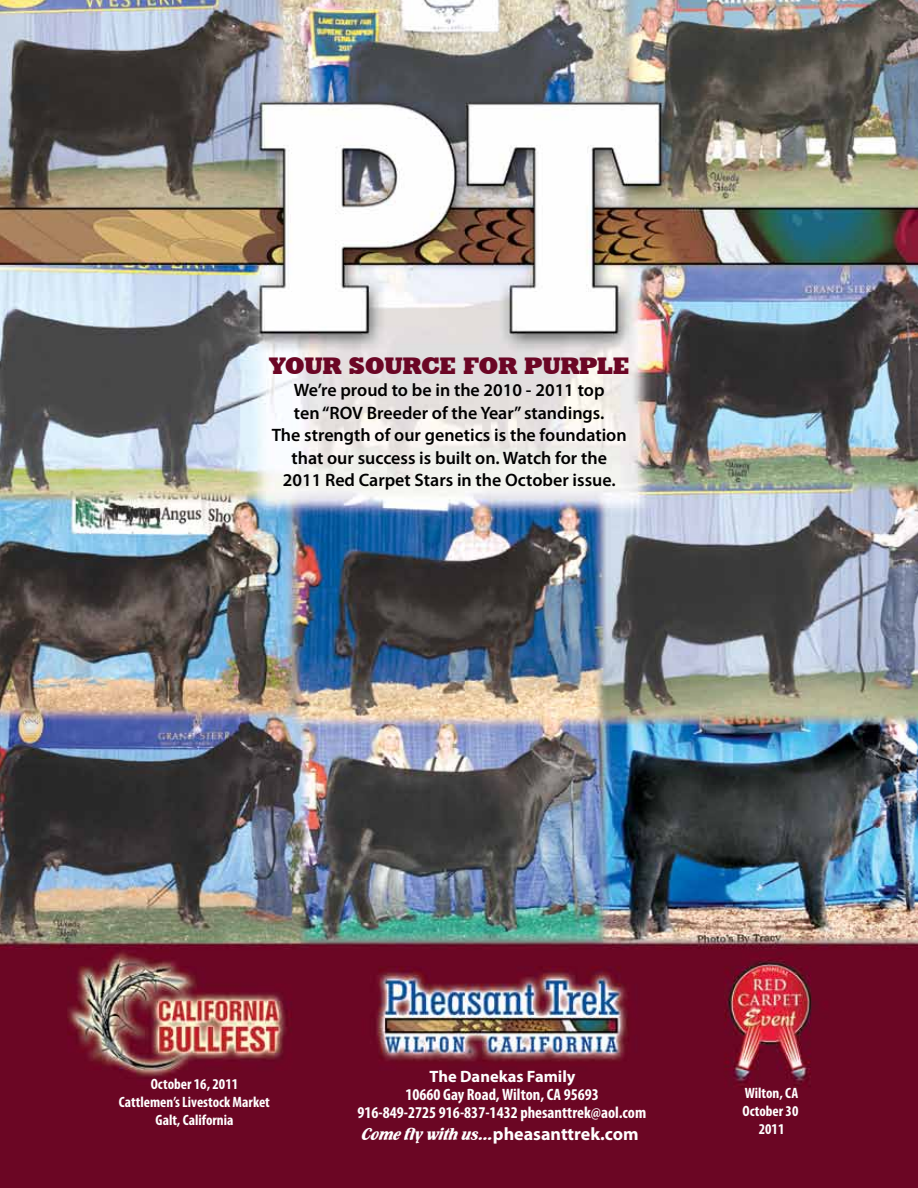
<style>
.page{position:relative;width:918px;height:1188px;background:#fff}
.page>*{position:absolute;margin:0;border:0;box-sizing:border-box;transform-origin:0 0}
.t1{font:24px "Geometric Slab 712 BT Extra Bold A";color:#6b0625}
.t2{font:600 18px/22.5px "Myriad Pro";color:#000;text-align:center}
.t3{font:18px "Flamenco D";color:#fff}
.t4{font:700 condensed 16.5px/18px "Myriad Pro";color:#fff;text-align:center}
.t5{font:700 16.5px "Myriad Pro";color:#fff}
.t6{font:700 condensed 15px/18px "Myriad Pro";color:#fff;text-align:center}
.s1{font-family:"Myriad Pro";font-weight:700}
</style>
<div class="page">
<img style="left:0;top:0;width:918px;height:1188px">
<h1 class="t1" style="left:270px;top:351px;width:361px">YOUR SOURCE FOR PURPLE</h1>
<p class="t2" style="left:272px;top:379px;width:357px">We’re proud to be in the 2010 - 2011 top<br>ten “ROV Breeder of the Year” standings.<br>The strength of our genetics is the foundation that our success is built on. Watch for the 2011 Red Carpet Stars in the October issue.</p>
<p class="t6" style="left:119px;top:1075px;width:153px">October 16, 2011<br>Cattlemen’s Livestock Market<br>Galt, California</p>
<p class="t5" style="left:430px;top:1066px;width:148px">The Danekas Family</p>
<p class="t4" style="left:357px;top:1085px;width:290px">10660 Gay Road, Wilton, CA 95693<br>916-849-2725 916-837-1432 phesanttrek@aol.com</p>
<p class="t3" style="left:362px;top:1124px;width:278px">Come fly with us...<span class="s1">pheasanttrek.com</span></p>
<p class="t6" style="left:742px;top:1084px;width:57px">Wilton, CA<br>October 30<br>2011</p>
</div>
